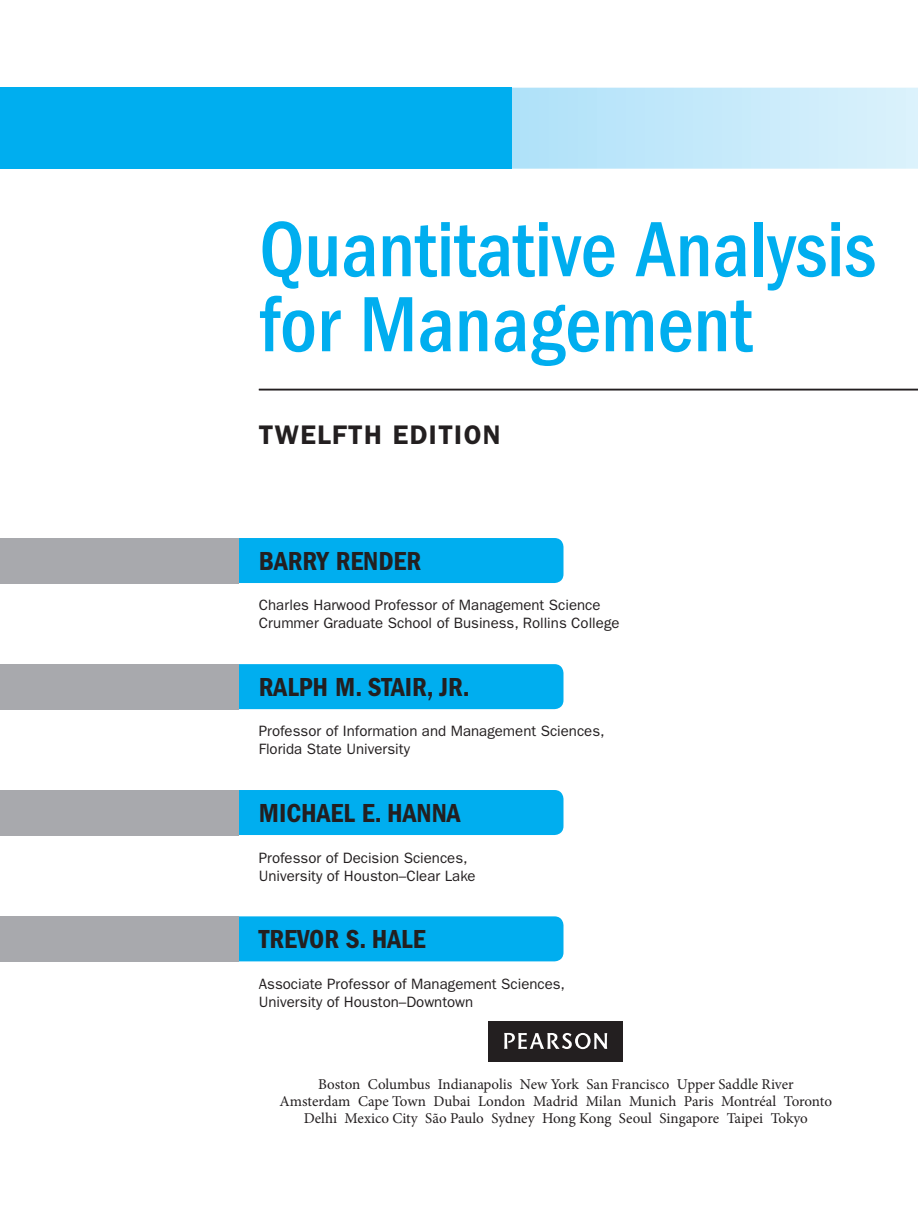
<style>
.page{position:relative;width:918px;height:1210px;background:#fff}
.page>*{position:absolute;margin:0;border:0;box-sizing:border-box;transform-origin:0 0}
.t1{font:500 condensed 81px/75px "ITC Franklin Gothic Std";letter-spacing:-.005em;color:#00aeef}
.t2{font:27px "ITC Franklin Gothic Std Dm Cd";color:#231f20}
.t3{font:600 27px "ITC Franklin Gothic Std";letter-spacing:.05em;color:#231f20}
.t4{font:15px/18px "ITC Franklin Gothic Std";color:#231f20}
.t5{font:15px/17.2px "Minion Pro";letter-spacing:-.005em;color:#231f20;text-align:center}
</style>
<div class="page">
<svg style="left:512px;top:88px;width:406px;height:81px;background:#c5e9fa"></svg>
<div style="left:0;top:88px;width:512px;height:81px;background:#00aeef"></div>
<div style="left:206px;top:538px;width:358px;height:45px;background:#00aeef;border-radius:9px"></div>
<div style="left:0;top:538px;width:239px;height:45px;background:#a8a9ad"></div>
<div style="left:206px;top:664px;width:358px;height:45px;background:#00aeef;border-radius:9px"></div>
<div style="left:0;top:664px;width:239px;height:45px;background:#a8a9ad"></div>
<div style="left:206px;top:790px;width:358px;height:45px;background:#00aeef;border-radius:9px"></div>
<div style="left:0;top:790px;width:239px;height:45px;background:#a8a9ad"></div>
<div style="left:488px;top:1021px;width:135px;height:40px;background:#231f20"></div>
<svg style="left:504px;top:1033px;width:103px;height:16px"></svg>
<hr style="left:259px;top:389px;width:659px;height:1px;background:#231f20">
<div style="left:206px;top:916px;width:358px;height:45px;background:#00aeef;border-radius:9px"></div>
<div style="left:0;top:916px;width:239px;height:45px;background:#a8a9ad"></div>
<h1 class="t1" style="left:259px;top:212px;width:618px">Quantitative Analysis for Management</h1>
<h2 class="t3" style="left:259px;top:419px;width:243px">TWELFTH EDITION</h2>
<h2 class="t2" style="left:259px;top:545px;width:164px">BARRY RENDER</h2>
<p class="t4" style="left:259px;top:596px;width:362px">Charles Harwood Professor of Management Science<br>Crummer Graduate School of Business, Rollins College</p>
<h2 class="t2" style="left:259px;top:671px;width:212px">RALPH M. STAIR, JR.</h2>
<p class="t4" style="left:259px;top:722px;width:347px">Professor of Information and Management Sciences,<br>Florida State University</p>
<h2 class="t2" style="left:259px;top:797px;width:203px">MICHAEL E. HANNA</h2>
<p class="t4" style="left:259px;top:848px;width:218px">Professor of Decision Sciences,<br>University of Houston–Clear Lake</p>
<h2 class="t2" style="left:259px;top:923px;width:168px">TREVOR S. HALE</h2>
<p class="t4" style="left:259px;top:974px;width:308px">Associate Professor of Management Sciences,<br>University of Houston–Downtown</p>
<p class="t5" style="left:280px;top:1075px;width:554px">Boston Columbus Indianapolis New York San Francisco Upper Saddle River<br>Amsterdam Cape Town Dubai London Madrid Milan Munich Paris Montréal Toronto<br>Delhi Mexico City São Paulo Sydney Hong Kong Seoul Singapore Taipei Tokyo</p>
</div>
